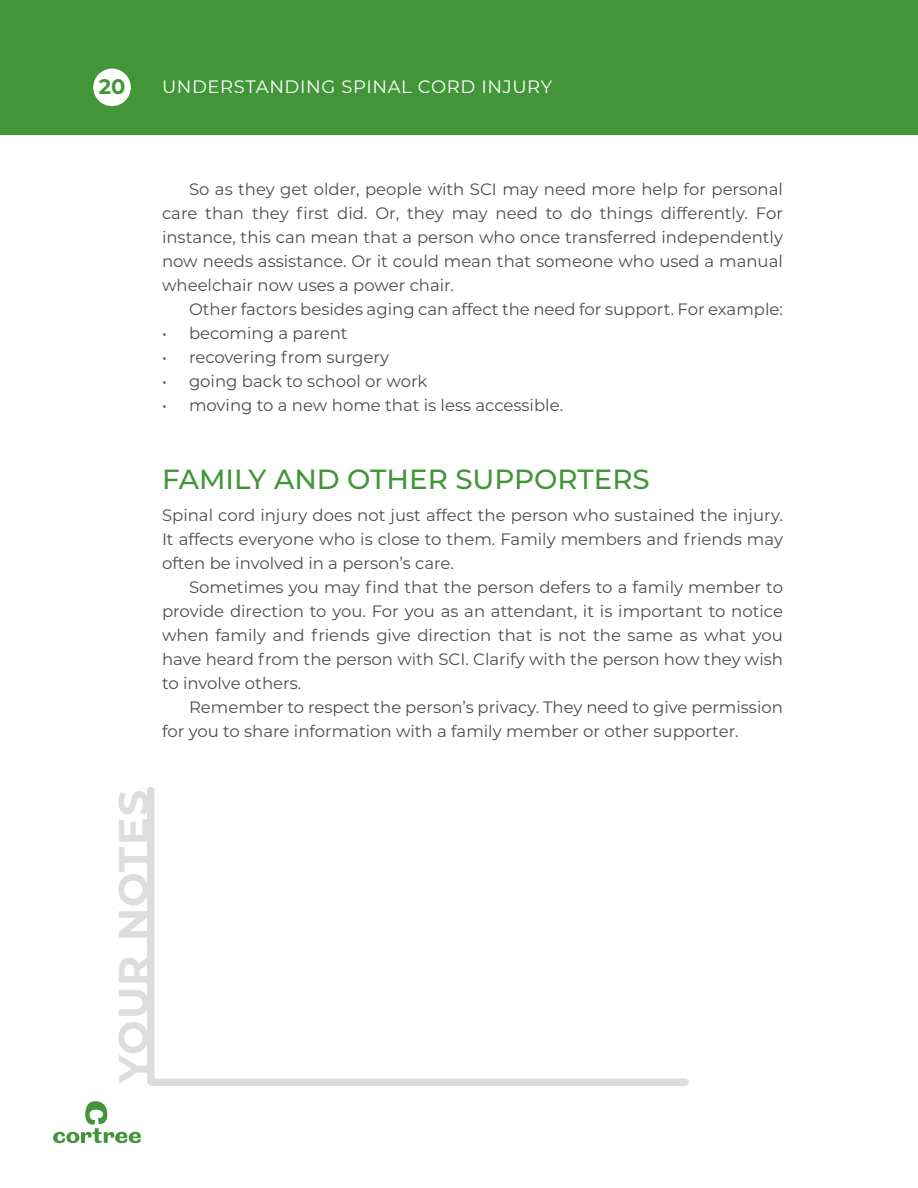
<style>
.page{position:relative;width:918px;height:1188px;background:#fff}
.page>*{position:absolute;margin:0;border:0;box-sizing:border-box;transform-origin:0 0}
.t1{font:700 41.1px "Montserrat";letter-spacing:.03em;color:#dcddde}
.A-head{font:500 27.75px "Montserrat";color:#439539}
.t2{font:700 21px "Montserrat";color:#439539}
.t3{font:18px "Montserrat";letter-spacing:.035em;color:#fff}
.indented_text{font:16.5px/24px "Montserrat";color:#4d4d4f;text-align:justify}
.text_no_indent{font:16.5px/24px "Montserrat";color:#4d4d4f;text-align:justify}
.bullets{font:16.5px "Montserrat";color:#4d4d4f}
</style>
<div class="page">
<div style="left:0;top:0;width:918px;height:135px;background:#439539"></div>
<div style="left:93px;top:69px;width:38px;height:37px;background:#fff;border-radius:50%"></div>
<svg style="left:53px;top:1101px;width:88px;height:42px"></svg>
<div style="left:147px;top:791px;width:7px;height:290px;background:#dcddde"></div>
<div style="left:152px;top:1078px;width:533px;height:8px;background:#dcddde"></div>
<p class="t2" style="left:99px;top:72px;width:28px">20</p>
<p class="t3" style="left:162px;top:74px;width:392px">UNDERSTANDING SPINAL CORD INJURY</p>
<p class="indented_text" style="left:162px;top:177px;width:623px;text-indent:27px">So as they get older, people with SCI may need more help for personal care than they first did. Or, they may need to do things differently. For instance, this can mean that a person who once transferred independently now needs assistance. Or it could mean that someone who used a manual wheelchair now uses a power chair.</p>
<p class="indented_text" style="left:189px;top:297px;width:595px">Other factors besides aging can affect the need for support. For example:</p>
<p class="bullets" style="left:162px;top:322px;width:187px">• becoming a parent</p>
<p class="bullets" style="left:162px;top:346px;width:229px">• recovering from surgery</p>
<p class="bullets" style="left:162px;top:370px;width:267px">• going back to school or work</p>
<p class="bullets" style="left:162px;top:394px;width:403px">• moving to a new home that is less accessible.</p>
<h2 class="A-head" style="left:162px;top:460px;width:489px">FAMILY AND OTHER SUPPORTERS</h2>
<p class="text_no_indent" style="left:162px;top:502px;width:622px">Spinal cord injury does not just affect the person who sustained the injury.<br>It affects everyone who is close to them. Family members and friends may often be involved in a person’s care.</p>
<p class="indented_text" style="left:162px;top:574px;width:623px;text-indent:27px">Sometimes you may find that the person defers to a family member to provide direction to you. For you as an attendant, it is important to notice when family and friends give direction that is not the same as what you have heard from the person with SCI. Clarify with the person how they wish to involve others.</p>
<p class="indented_text" style="left:162px;top:694px;width:623px;text-indent:27px">Remember to respect the person’s privacy. They need to give permission for you to share information with a family member or other supporter.</p>
<h1 class="t1" style="left:104px;top:1083px;width:294px;rotate:-90deg">YOUR NOTES</h1>
</div>
